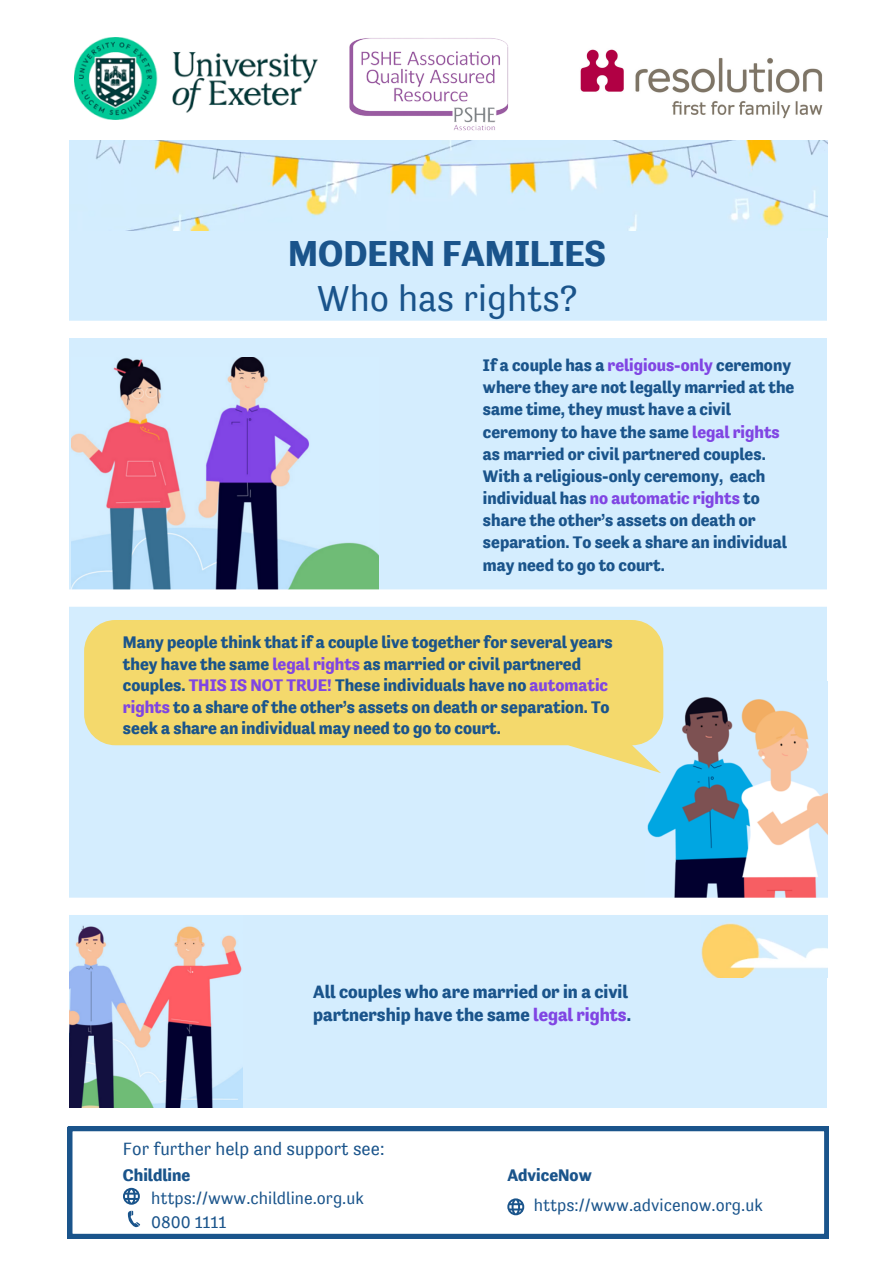
<style>
.page{position:relative;width:894px;height:1264px;background:#fff}
.page>*{position:absolute;margin:0;border:0;box-sizing:border-box;transform-origin:0 0}
.t1{font:700 37.2px "Tenso W00";color:#1a548b}
.t2{font:37.2px "Tenso W00";color:#1a548b}
.t3{font:700 18.45px/23.7px "Tenso W00";color:#1a548b}
.t4{font:18.3px "Tenso W00";color:#1a548b}
.t5{font:700 17.25px/22.2px "Tenso W00";color:#1a548b}
.t6{font:17.25px/24px "Tenso W00";color:#1a548b}
.s1{color:#8045e3}
</style>
<div class="page">
<img style="left:349px;top:38px;width:160px;height:93px">
<img style="left:70px;top:140px;width:756px;height:91px">
<div style="left:70px;top:231px;width:756px;height:876px;background:#d4edfe"></div>
<img style="left:645px;top:681px;width:181px;height:216px">
<img style="left:71px;top:357px;width:308px;height:232px">
<div style="left:62px;top:589px;width:772px;height:18px;background:#fff"></div>
<img style="left:70px;top:925px;width:172px;height:182px">
<div style="left:33px;top:897px;width:805px;height:18px;background:#fff"></div>
<div style="left:61px;top:320px;width:777px;height:18px;background:#fff"></div>
<img style="left:580px;top:49px;width:243px;height:70px">
<svg style="left:68px;top:1126px;width:760px;height:112px"></svg>
<svg style="left:123px;top:1187px;width:17px;height:17px"></svg>
<svg style="left:128px;top:1210px;width:12px;height:17px"></svg>
<svg style="left:507px;top:1198px;width:17px;height:17px"></svg>
<img style="left:701px;top:915px;width:126px;height:62px">
<img style="left:75px;top:37px;width:242px;height:82px">
<div style="left:84px;top:620px;width:579px;height:125px;background:#f4d96c;border-radius:31px"></div>
<h1 class="t1" style="left:288px;top:233px;width:319px">MODERN FAMILIES</h1>
<h1 class="t2" style="left:317px;top:278px;width:262px">Who has rights?</h1>
<p class="t5" style="left:483px;top:354px;width:313px">If a couple has a <span class="s1">religious-only</span> ceremony where they are not legally married at the same time, they must have a civil ceremony to have the same <span class="s1">legal rights </span>as married or civil partnered couples.<br>With a religious-only ceremony, each individual has <span class="s1">no automatic rights</span> to share the other’s assets on death or separation. To seek a share an individual may need to go to court.</p>
<p class="t5" style="left:123px;top:631px;width:491px;line-height:21.5px">Many people think that if a couple live together for several years they have the same <span class="s1">legal rights</span> as married or civil partnered couples. <span class="s1">THIS IS NOT TRUE!</span> These individuals have no <span class="s1">automatic rights</span> to a share of the other’s assets on death or separation. To seek a share an individual may need to go to court.</p>
<p class="t3" style="left:313px;top:979px;width:319px">All couples who are married or in a civil partnership have the same <span class="s1">legal rights</span>.</p>
<p class="t4" style="left:123px;top:1138px;width:263px">For further help and support see:</p>
<p class="t5" style="left:123px;top:1164px;width:69px">Childline</p>
<p class="t6" style="left:151px;top:1185px;width:214px">https://www.childline.org.uk<br>0800 1111</p>
<p class="t6" style="left:533px;top:1193px;width:230px">https://www.advicenow.org.uk</p>
<p class="t5" style="left:507px;top:1163px;width:86px">AdviceNow</p>
</div>
